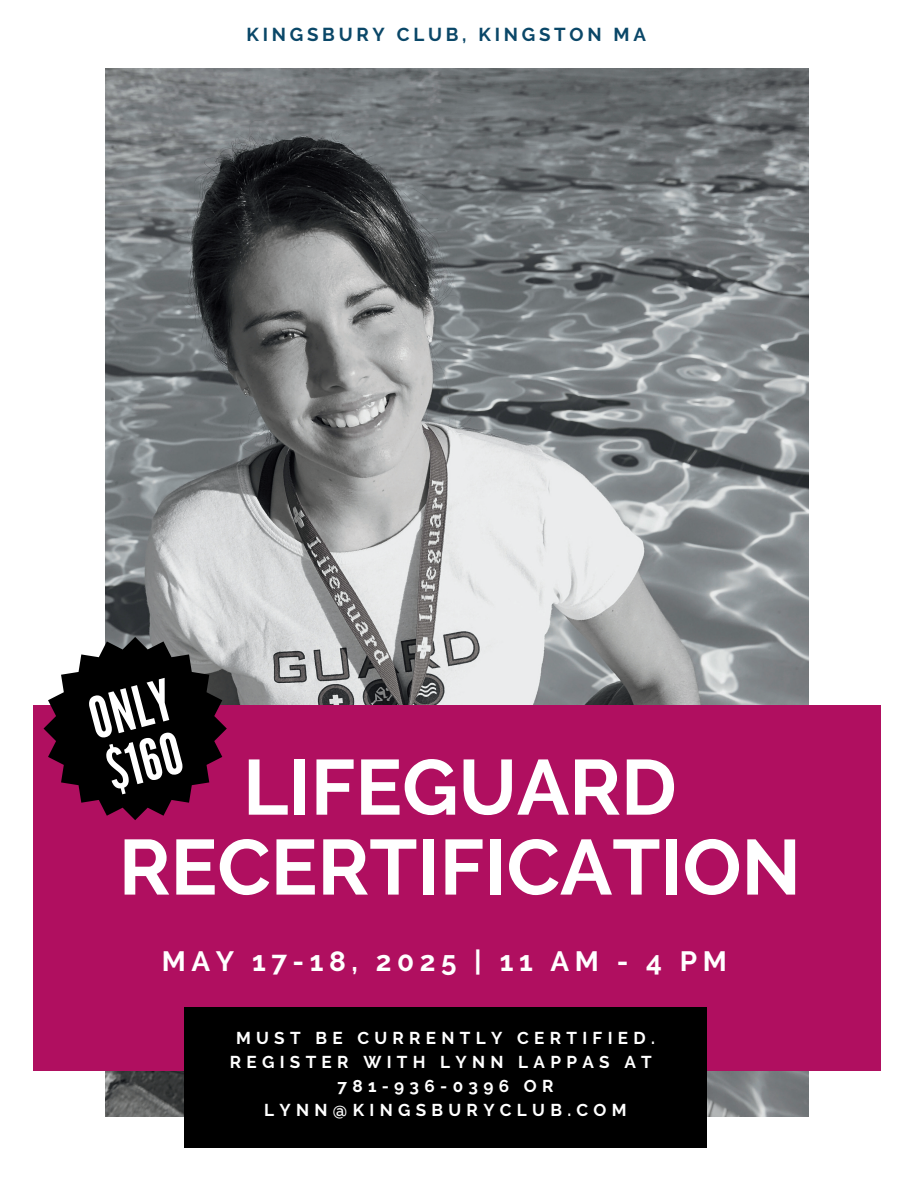
<style>
.page{position:relative;width:918px;height:1188px;background:#fff}
.page>*{position:absolute;margin:0;border:0;box-sizing:border-box;transform-origin:0 0}
.t1{font:700 77.85px/79.9px "Raleway";color:#fff;text-align:center}
.t2{font:57px/54px "League Gothic";color:#fff}
.t3{font:700 27.9px "Raleway";letter-spacing:.2em;color:#fff}
.t4{font:700 18.6px "Raleway";letter-spacing:.2em;color:#0a4768}
.t5{font:700 17.1px/23.9px "Raleway";letter-spacing:.31em;color:#fff;text-align:center}
</style>
<div class="page">
<img style="left:105px;top:68px;width:703px;height:1049px">
<div style="left:33px;top:706px;width:848px;height:364px;background:#b00f60"></div>
<svg style="left:44px;top:637px;width:183px;height:183px"></svg>
<div style="left:184px;top:1007px;width:522px;height:140px;background:#000"></div>
<p class="t4" style="left:247px;top:24px;width:401px">KINGSBURY CLUB, KINGSTON MA</p>
<h2 class="t2" style="left:84px;top:694px;width:84px;rotate:-15deg">ONLY $160</h2>
<h1 class="t1" style="left:119px;top:748px;width:684px">LIFEGUARD<br>RECERTIFICATION</h1>
<h3 class="t3" style="left:162px;top:945px;width:566px">MAY 17-18, 2025 | 11 AM - 4 PM</h3>
<p class="t5" style="left:230px;top:1026px;width:427px">MUST BE CURRENTLY CERTIFIED.<br>REGISTER WITH LYNN LAPPAS AT<br>781-936-0396 OR<br>LYNN@KINGSBURYCLUB.COM</p>
</div>
